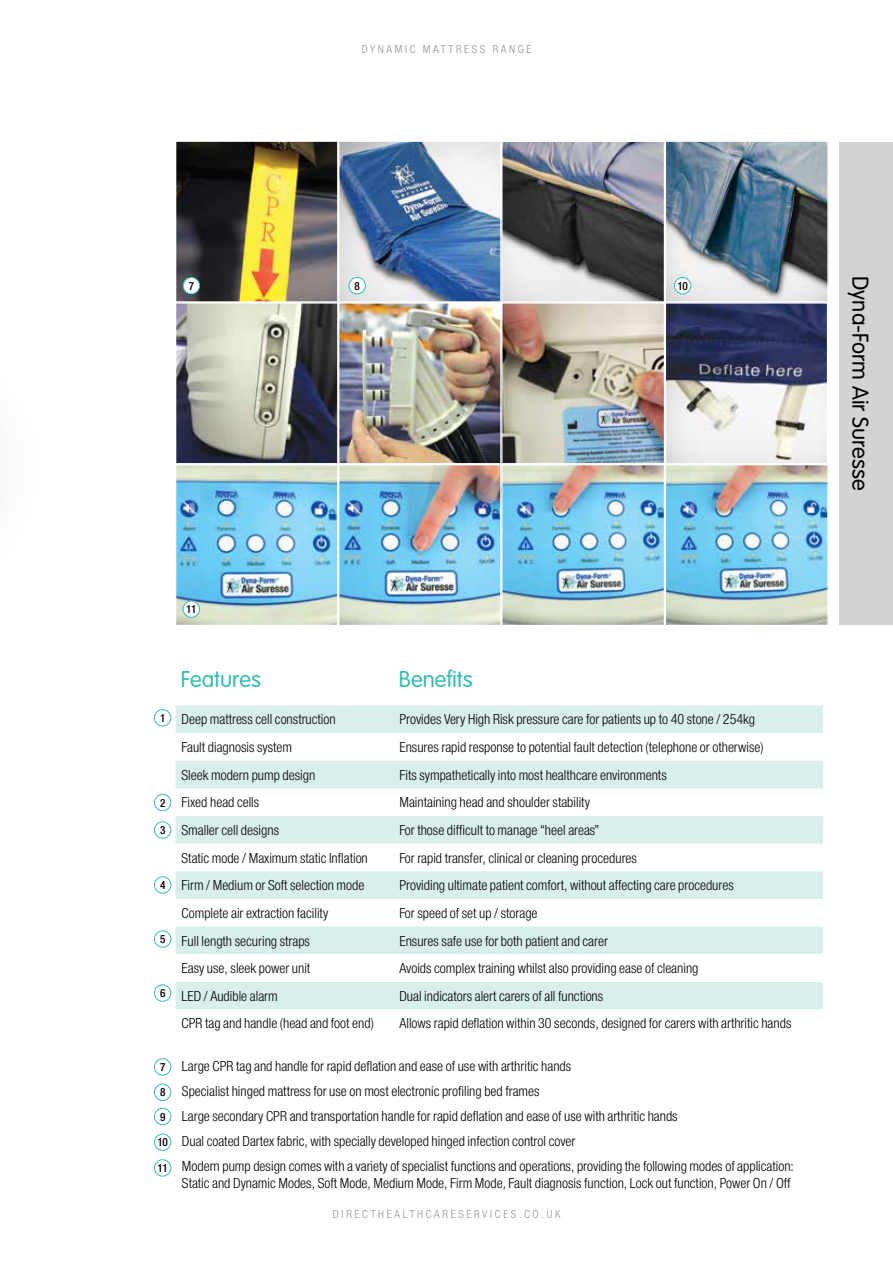
<style>
.page{position:relative;width:893px;height:1263px;background:#fff}
.page>*{position:absolute;margin:0;border:0;box-sizing:border-box;transform-origin:0 0}
.t1{font:300 22.5px "VAG Rounded";color:#000}
.t2{font:300 22.5px "VAG Rounded";color:#36bdb2}
.t3{font:15px/25px "Helvetica Neue H47";color:#000}
.t4{font:12px "Helvetica Neue H47";letter-spacing:.22em;color:#939598}
.t5{font:12px/24.8px "Helvetica Neue H67";letter-spacing:-.05em;color:#000;text-align:justify}
</style>
<div class="page">
<div style="left:154px;top:1058px;width:17px;height:17px;border:1px solid #36bdb2;border-radius:50%"></div>
<div style="left:154px;top:1084px;width:17px;height:17px;border:1px solid #36bdb2;border-radius:50%"></div>
<div style="left:154px;top:1108px;width:17px;height:17px;border:1px solid #36bdb2;border-radius:50%"></div>
<svg style="left:176px;top:705px;width:647px;height:304px;fill:#d9efec"></svg>
<div style="left:154px;top:709px;width:17px;height:17px;border:1px solid #36bdb2;border-radius:50%"></div>
<div style="left:154px;top:794px;width:17px;height:17px;border:1px solid #36bdb2;border-radius:50%"></div>
<div style="left:154px;top:821px;width:17px;height:17px;border:1px solid #36bdb2;border-radius:50%"></div>
<div style="left:154px;top:876px;width:17px;height:17px;border:1px solid #36bdb2;border-radius:50%"></div>
<div style="left:154px;top:930px;width:17px;height:17px;border:1px solid #36bdb2;border-radius:50%"></div>
<div style="left:154px;top:984px;width:17px;height:17px;border:1px solid #36bdb2;border-radius:50%"></div>
<img style="left:178px;top:143px;width:158px;height:157px">
<div style="left:175px;top:140px;width:164px;height:163px;border:2px solid #fff"></div>
<svg style="left:504px;top:143px;width:158px;height:157px;background:#75767a"></svg>
<div style="left:501px;top:140px;width:164px;height:163px;border:2px solid #fff"></div>
<img style="left:667px;top:143px;width:159px;height:157px">
<div style="left:664px;top:140px;width:165px;height:163px;border:2px solid #fff"></div>
<img style="left:341px;top:143px;width:158px;height:157px">
<div style="left:338px;top:140px;width:164px;height:163px;border:2px solid #fff"></div>
<div style="left:183px;top:277px;width:17px;height:17px;background:#fff;border-radius:50%"></div>
<div style="left:183px;top:277px;width:17px;height:17px;border:1px solid #36bdb2;border-radius:50%"></div>
<div style="left:349px;top:277px;width:16px;height:17px;background:#fff;border-radius:50%"></div>
<div style="left:349px;top:277px;width:17px;height:17px;border:1px solid #36bdb2;border-radius:50%"></div>
<img style="left:178px;top:467px;width:158px;height:156px">
<div style="left:175px;top:464px;width:164px;height:162px;border:2px solid #fff"></div>
<img style="left:504px;top:467px;width:158px;height:156px">
<div style="left:501px;top:464px;width:164px;height:162px;border:2px solid #fff"></div>
<img style="left:667px;top:467px;width:159px;height:156px">
<div style="left:664px;top:464px;width:165px;height:162px;border:2px solid #fff"></div>
<img style="left:341px;top:467px;width:158px;height:156px">
<div style="left:338px;top:464px;width:164px;height:162px;border:2px solid #fff"></div>
<div style="left:840px;top:142px;width:53px;height:483px;background:#d1d3d4"></div>
<svg style="left:178px;top:305px;width:158px;height:157px;background:#8d8f88"></svg>
<div style="left:175px;top:302px;width:164px;height:163px;border:2px solid #fff"></div>
<img style="left:504px;top:305px;width:158px;height:157px">
<div style="left:501px;top:302px;width:164px;height:163px;border:2px solid #fff"></div>
<img style="left:341px;top:305px;width:158px;height:157px">
<div style="left:338px;top:302px;width:164px;height:163px;border:2px solid #fff"></div>
<svg style="left:667px;top:305px;width:158px;height:157px"></svg>
<div style="left:664px;top:302px;width:164px;height:163px;border:2px solid #fff"></div>
<div style="left:674px;top:277px;width:17px;height:17px;background:#fff;border-radius:50%"></div>
<div style="left:674px;top:277px;width:17px;height:17px;border:1px solid #36bdb2;border-radius:50%"></div>
<div style="left:183px;top:601px;width:17px;height:16px;background:#fff;border-radius:50%"></div>
<div style="left:183px;top:601px;width:17px;height:17px;border:1px solid #36bdb2;border-radius:50%"></div>
<div style="left:154px;top:1134px;width:17px;height:17px;border:1px solid #36bdb2;border-radius:50%"></div>
<div style="left:154px;top:1159px;width:17px;height:17px;border:1px solid #36bdb2;border-radius:50%"></div>
<p class="t4" style="left:362px;top:41px;width:171px">DYNAMIC MATTRESS RANGE</p>
<p class="t5" style="left:189px;top:274px;width:7px">7</p>
<p class="t5" style="left:355px;top:274px;width:7px">8</p>
<h1 class="t1" style="left:873px;top:276px;width:215px;rotate:90deg">Dyna-Form Air Suresse</h1>
<p class="t5" style="left:677px;top:274px;width:12px">10</p>
<p class="t5" style="left:186px;top:598px;width:12px">11</p>
<p class="t5" style="left:160px;top:706px;width:7px">1</p>
<p class="t5" style="left:160px;top:791px;width:7px">2</p>
<p class="t5" style="left:160px;top:819px;width:7px">3</p>
<p class="t5" style="left:160px;top:873px;width:7px">4</p>
<p class="t5" style="left:160px;top:928px;width:7px">5</p>
<p class="t5" style="left:160px;top:982px;width:7px">6</p>
<p class="t5" style="left:160px;top:1055px;width:7px">7<br>8<br>9</p>
<p class="t5" style="left:158px;top:1130px;width:12px;line-height:25.7px">10<br>11</p>
<h1 class="t2" style="left:181px;top:667px;width:82px">Features</h1>
<h1 class="t2" style="left:399px;top:667px;width:75px">Benefits</h1>
<p class="t3" style="left:182px;top:708px;width:156px">Deep mattress cell construction</p>
<p class="t3" style="left:399px;top:708px;width:357px">Provides Very High Risk pressure care for patients up to 40 stone / 254kg</p>
<p class="t3" style="left:182px;top:736px;width:112px">Fault diagnosis system</p>
<p class="t3" style="left:399px;top:736px;width:366px">Ensures rapid response to potential fault detection (telephone or otherwise)</p>
<p class="t3" style="left:182px;top:763px;width:135px">Sleek modern pump design</p>
<p class="t3" style="left:399px;top:763px;width:269px">Fits sympathetically into most healthcare environments</p>
<p class="t3" style="left:182px;top:791px;width:79px">Fixed head cells</p>
<p class="t3" style="left:399px;top:791px;width:192px">Maintaining head and shoulder stability</p>
<p class="t3" style="left:182px;top:819px;width:99px">Smaller cell designs</p>
<p class="t3" style="left:399px;top:819px;width:202px">For those difficult to manage “heel areas”</p>
<p class="t3" style="left:182px;top:846px;width:188px">Static mode / Maximum static Inflation</p>
<p class="t3" style="left:399px;top:846px;width:239px">For rapid transfer, clinical or cleaning procedures</p>
<p class="t3" style="left:182px;top:874px;width:184px">Firm / Medium or Soft selection mode</p>
<p class="t3" style="left:399px;top:874px;width:336px">Providing ultimate patient comfort, without affecting care procedures</p>
<p class="t3" style="left:182px;top:901px;width:148px">Complete air extraction facility</p>
<p class="t3" style="left:399px;top:901px;width:140px">For speed of set up / storage</p>
<p class="t3" style="left:182px;top:929px;width:130px">Full length securing straps</p>
<p class="t3" style="left:399px;top:929px;width:210px">Ensures safe use for both patient and carer</p>
<p class="t3" style="left:182px;top:957px;width:130px">Easy use, sleek power unit</p>
<p class="t3" style="left:399px;top:957px;width:301px">Avoids complex training whilst also providing ease of cleaning</p>
<p class="t3" style="left:182px;top:984px;width:98px">LED / Audible alarm</p>
<p class="t3" style="left:399px;top:984px;width:205px">Dual indicators alert carers of all functions</p>
<p class="t3" style="left:182px;top:1012px;width:194px">CPR tag and handle (head and foot end)</p>
<p class="t3" style="left:399px;top:1012px;width:393px">Allows rapid deflation within 30 seconds, designed for carers with arthritic hands</p>
<p class="t3" style="left:182px;top:1055px;width:614px">Large CPR tag and handle for rapid deflation and ease of use with arthritic hands<br>Specialist hinged mattress for use on most electronic profiling bed frames<br>Large secondary CPR and transportation handle for rapid deflation and ease of use with arthritic hands<br>Dual coated Dartex® fabric, with specially developed hinged infection control cover<br>Modern pump design comes with a variety of specialist functions and operations, providing the following modes of application:</p>
<p class="t3" style="left:182px;top:1171px;width:610px">Static and Dynamic Modes, Soft Mode, Medium Mode, Firm Mode, Fault diagnosis function, Lock out function, Power On / Off</p>
<p class="t4" style="left:333px;top:1206px;width:229px">DIRECTHEALTHCARESERVICES.co.uk</p>
</div>
